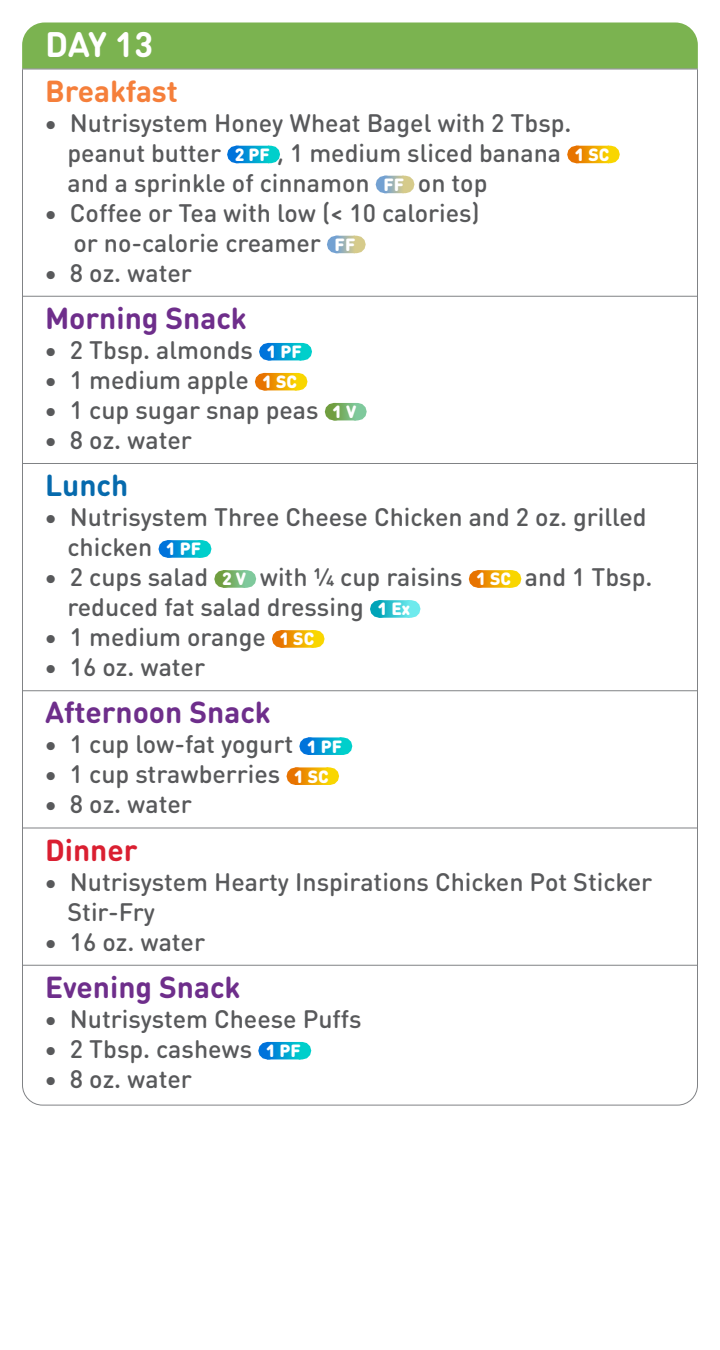
<style>
.page{position:relative;width:720px;height:1350px;background:#fff}
.page>*{position:absolute;margin:0;border:0;box-sizing:border-box;transform-origin:0 0}
.t1{font:700 35px "DIN Round OT";color:#fff}
.t2{font:700 30px "DIN Round OT";color:#6e2e8b}
.t3{font:700 30px "DIN Round OT";color:#f57f3b}
.t4{font:700 30px "DIN Round OT";color:#da1f31}
.t5{font:700 30px "DIN Round OT";color:#066aad}
.t6{font:500 25px/30px "DIN Round OT";color:#58595b}
.s1{font-weight:900;font-size:17.5px;color:#fff}
</style>
<div class="page">
<div style="left:22px;top:22px;width:676px;height:47px;background:#7bb350"></div>
<hr style="left:22px;top:69px;width:1px;height:40px;background:#808285">
<hr style="left:697px;top:69px;width:1px;height:40px;background:#808285">
<hr style="left:22px;top:69px;width:676px;height:1px;background:#808285">
<hr style="left:22px;top:102px;width:1px;height:197px;background:#808285">
<hr style="left:697px;top:102px;width:1px;height:197px;background:#808285">
<svg style="left:237px;top:146px;width:15px;height:17px"></svg>
<svg style="left:236px;top:146px;width:1px;height:17px"></svg>
<svg style="left:252px;top:146px;width:18px;height:17px"></svg>
<svg style="left:577px;top:146px;width:15px;height:17px"></svg>
<svg style="left:576px;top:146px;width:1px;height:17px"></svg>
<svg style="left:592px;top:146px;width:18px;height:17px"></svg>
<svg style="left:385px;top:176px;width:9px;height:17px"></svg>
<svg style="left:384px;top:176px;width:1px;height:17px"></svg>
<svg style="left:394px;top:176px;width:10px;height:17px"></svg>
<svg style="left:337px;top:236px;width:8px;height:17px"></svg>
<svg style="left:336px;top:236px;width:1px;height:17px"></svg>
<svg style="left:345px;top:236px;width:10px;height:17px"></svg>
<hr style="left:22px;top:297px;width:1px;height:39px;background:#808285">
<hr style="left:697px;top:297px;width:1px;height:39px;background:#808285">
<hr style="left:22px;top:296px;width:676px;height:1px;background:#808285">
<hr style="left:22px;top:329px;width:1px;height:137px;background:#808285">
<hr style="left:697px;top:329px;width:1px;height:137px;background:#808285">
<svg style="left:269px;top:343px;width:15px;height:17px"></svg>
<svg style="left:268px;top:343px;width:1px;height:17px"></svg>
<svg style="left:284px;top:343px;width:18px;height:17px"></svg>
<svg style="left:265px;top:373px;width:15px;height:17px"></svg>
<svg style="left:264px;top:373px;width:1px;height:17px"></svg>
<svg style="left:280px;top:373px;width:17px;height:17px"></svg>
<svg style="left:335px;top:403px;width:10px;height:17px"></svg>
<svg style="left:334px;top:403px;width:1px;height:17px"></svg>
<svg style="left:345px;top:403px;width:11px;height:17px"></svg>
<hr style="left:22px;top:464px;width:1px;height:39px;background:#808285">
<hr style="left:697px;top:464px;width:1px;height:39px;background:#808285">
<hr style="left:22px;top:463px;width:676px;height:1px;background:#808285">
<hr style="left:22px;top:496px;width:1px;height:197px;background:#808285">
<hr style="left:697px;top:496px;width:1px;height:197px;background:#808285">
<svg style="left:168px;top:540px;width:16px;height:18px"></svg>
<svg style="left:167px;top:540px;width:1px;height:18px"></svg>
<svg style="left:184px;top:540px;width:17px;height:18px"></svg>
<svg style="left:224px;top:570px;width:10px;height:18px"></svg>
<svg style="left:223px;top:570px;width:1px;height:18px"></svg>
<svg style="left:234px;top:570px;width:12px;height:18px"></svg>
<svg style="left:479px;top:570px;width:15px;height:18px"></svg>
<svg style="left:478px;top:570px;width:1px;height:18px"></svg>
<svg style="left:494px;top:570px;width:17px;height:18px"></svg>
<svg style="left:380px;top:600px;width:14px;height:18px"></svg>
<svg style="left:379px;top:600px;width:1px;height:18px"></svg>
<svg style="left:394px;top:600px;width:16px;height:18px"></svg>
<svg style="left:282px;top:630px;width:15px;height:18px"></svg>
<svg style="left:281px;top:630px;width:1px;height:18px"></svg>
<svg style="left:297px;top:630px;width:17px;height:18px"></svg>
<hr style="left:22px;top:691px;width:1px;height:40px;background:#808285">
<hr style="left:697px;top:691px;width:1px;height:40px;background:#808285">
<hr style="left:22px;top:690px;width:676px;height:1px;background:#808285">
<hr style="left:22px;top:723px;width:1px;height:108px;background:#808285">
<hr style="left:697px;top:723px;width:1px;height:108px;background:#808285">
<svg style="left:309px;top:737px;width:16px;height:18px"></svg>
<svg style="left:308px;top:737px;width:1px;height:18px"></svg>
<svg style="left:325px;top:737px;width:17px;height:18px"></svg>
<svg style="left:296px;top:767px;width:16px;height:18px"></svg>
<svg style="left:295px;top:767px;width:1px;height:18px"></svg>
<svg style="left:312px;top:767px;width:17px;height:18px"></svg>
<hr style="left:22px;top:828px;width:1px;height:40px;background:#808285">
<hr style="left:697px;top:828px;width:1px;height:40px;background:#808285">
<hr style="left:22px;top:828px;width:676px;height:1px;background:#808285">
<hr style="left:22px;top:861px;width:1px;height:107px;background:#808285">
<hr style="left:697px;top:861px;width:1px;height:107px;background:#808285">
<hr style="left:22px;top:966px;width:1px;height:39px;background:#808285">
<hr style="left:697px;top:966px;width:1px;height:39px;background:#808285">
<hr style="left:22px;top:965px;width:676px;height:1px;background:#808285">
<hr style="left:22px;top:998px;width:1px;height:77px;background:#808285">
<hr style="left:697px;top:998px;width:1px;height:77px;background:#808285">
<svg style="left:22px;top:1042px;width:676px;height:64px"></svg>
<h1 class="t1" style="left:45px;top:21px;width:110px">DAY 13</h1>
<p class="t3" style="left:45px;top:71px;width:134px">Breakfast</p>
<p class="t6" style="left:68px;top:107px;width:544px;text-indent:-23px">• Nutrisystem Honey Wheat Bagel with 2 Tbsp. peanut butter <span class="s1">2 PF</span> , 1 medium sliced banana <span class="s1">1 SC </span>and a sprinkle of cinnamon <span class="s1">FF</span> on top</p>
<p class="t6" style="left:74px;top:197px;width:408px;text-indent:-29px">• Coffee or Tea with low (&lt; 10 calories) or no-calorie creamer <span class="s1">FF</span></p>
<p class="t6" style="left:44px;top:257px;width:149px">• 8 oz. water</p>
<p class="t2" style="left:45px;top:299px;width:203px">Morning Snack</p>
<p class="t6" style="left:44px;top:335px;width:259px">• 2 Tbsp. almonds <span class="s1">1 PF</span></p>
<p class="t6" style="left:44px;top:365px;width:255px">• 1 medium apple <span class="s1">1 SC</span></p>
<p class="t6" style="left:44px;top:395px;width:314px">• 1 cup sugar snap peas <span class="s1">1 V</span></p>
<p class="t6" style="left:44px;top:425px;width:149px">• 8 oz. water</p>
<p class="t5" style="left:45px;top:466px;width:85px">Lunch</p>
<p class="t6" style="left:68px;top:502px;width:581px;text-indent:-23px">• Nutrisystem Three Cheese Chicken and 2 oz. grilled chicken <span class="s1">1 PF</span></p>
<p class="t6" style="left:67px;top:562px;width:586px;text-indent:-23px">• 2 cups salad <span class="s1">2 V</span> with 1/4 cup raisins <span class="s1">1 SC</span> and 1 Tbsp. reduced fat salad dressing <span class="s1">1 Ex</span></p>
<p class="t6" style="left:44px;top:622px;width:272px">• 1 medium orange <span class="s1">1 SC</span></p>
<p class="t6" style="left:44px;top:652px;width:162px">• 16 oz. water</p>
<p class="t2" style="left:45px;top:693px;width:227px">Afternoon Snack</p>
<p class="t6" style="left:44px;top:729px;width:299px">• 1 cup low-fat yogurt <span class="s1">1 PF</span></p>
<p class="t6" style="left:44px;top:759px;width:286px">• 1 cup strawberries <span class="s1">1 SC</span></p>
<p class="t6" style="left:44px;top:789px;width:149px">• 8 oz. water</p>
<p class="t4" style="left:45px;top:830px;width:94px">Dinner</p>
<p class="t6" style="left:68px;top:866px;width:586px;text-indent:-23px">• Nutrisystem Hearty Inspirations Chicken Pot Sticker<br>Stir-Fry</p>
<p class="t6" style="left:44px;top:926px;width:162px">• 16 oz. water</p>
<p class="t2" style="left:45px;top:968px;width:197px">Evening Snack</p>
<p class="t6" style="left:44px;top:1004px;width:319px">• Nutrisystem Cheese Puffs</p>
<p class="t6" style="left:44px;top:1034px;width:258px">• 2 Tbsp. cashews <span class="s1">1 PF</span></p>
<p class="t6" style="left:44px;top:1064px;width:149px">• 8 oz. water</p>
</div>
